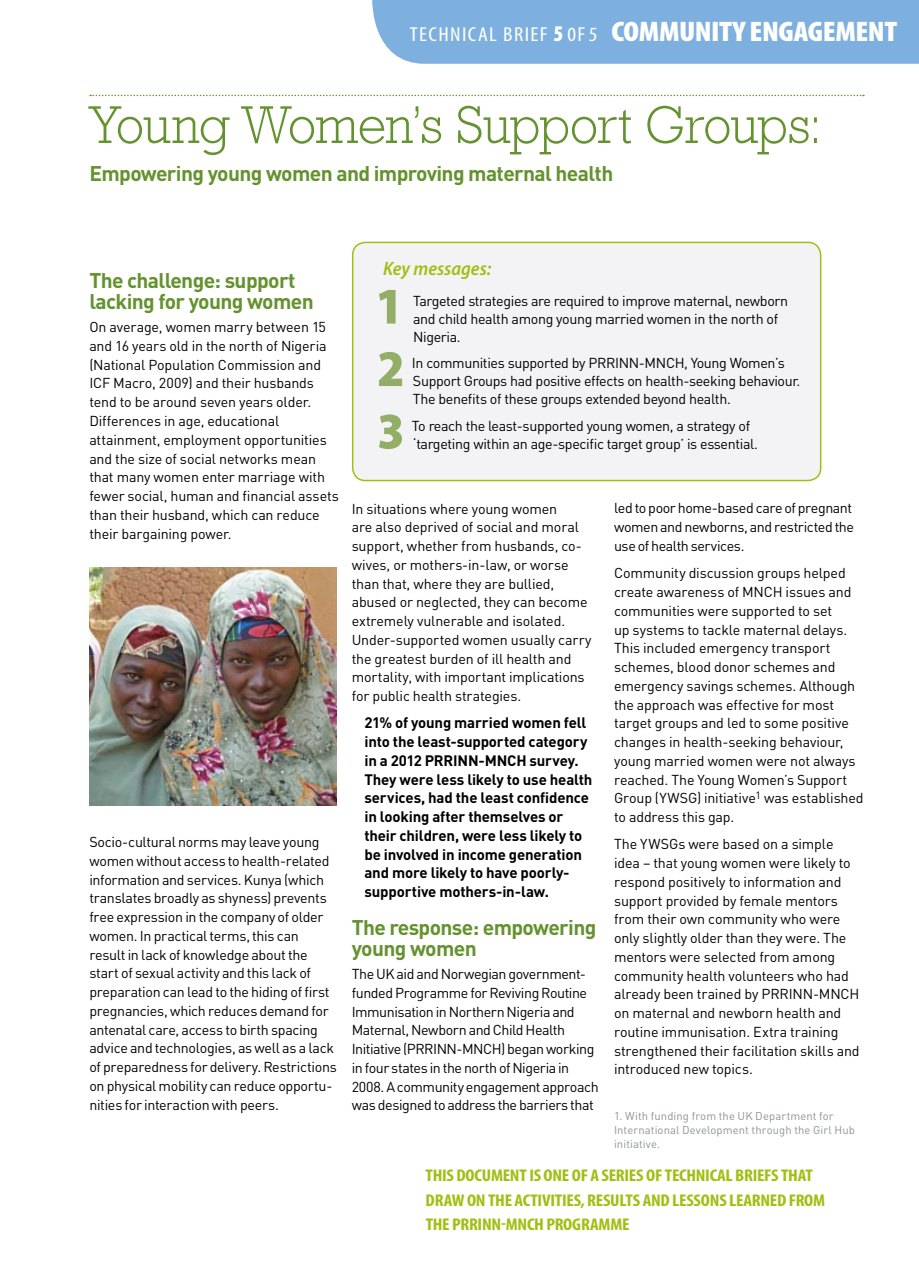
<style>
.page{position:relative;width:919px;height:1263px;background:#fff}
.page>*{position:absolute;margin:0;border:0;box-sizing:border-box;transform-origin:0 0}
.t1{font:300 54px "Rockwell Std";letter-spacing:-.015em;color:#64922e;scale:.95 1}
.t2{font:900 semi-condensed 51.75px "Myriad Pro";color:#93af67}
.t3{font:900 condensed 28.35px "Myriad Pro";letter-spacing:-.015em;color:#fff;scale:1.11 1}
.t4{font:700 21px/21px "DIN Pro";letter-spacing:-.03em;color:#64922e}
.t5{font:italic 600 semi-condensed 19.5px "Myriad Pro";color:#a2be11}
.t6{font:700 condensed 16.95px/24.3px "Myriad Pro";letter-spacing:-.015em;color:#a2be11;scale:1.11 1}
.t7{font:700 15px/18.8px "DIN Pro";letter-spacing:-.01em;color:#000}
.t8{font:14.25px/18.8px "DIN Pro";letter-spacing:-.015em;color:#000}
.t9{font:11.25px/14.2px "DIN Pro";letter-spacing:.01em;color:#8f929c}
.s1{font-weight:400;font-size:20.25px}
.s2{font-size:22.5px}
</style>
<div class="page">
<div style="left:372px;top:0;width:546px;height:64px;background:#7eb0df"></div>
<svg style="left:90px;top:95px;width:773px;height:1px"></svg>
<div style="left:352px;top:242px;width:468px;height:238px;background:#f3f3f6;border-radius:13px"></div>
<div style="left:352px;top:242px;width:469px;height:239px;border:2px solid #a2be11;border-radius:13px"></div>
<img style="left:89px;top:567px;width:247px;height:238px">
<h3 class="t3" style="left:410px;top:13px;width:440px"><span class="s1">TECHNICAL BRIEF</span> <span class="s2">5</span> <span class="s1">0F5</span> COMMUNITY ENGAGEMENT</h3>
<h1 class="t1" style="left:89px;top:94px;width:772px">Young Women’s Support Groups:</h1>
<h3 class="t4" style="left:89px;top:162px;width:525px">Empowering young women and improving maternal health</h3>
<h3 class="t4" style="left:89px;top:269px;width:226px">The challenge: support lacking for young women</h3>
<p class="t8" style="left:89px;top:317px;width:251px">On average, women marry between 15 and 16 years old in the north of Nigeria (National Population Commission and ICF Macro, 2009) and their husbands tend to be around seven years older.<br>Differences in age, educational attainment, employment opportunities and the size of social networks mean that many women enter marriage with fewer social, human and financial assets than their husband, which can reduce their bargaining power.</p>
<p class="t8" style="left:89px;top:832px;width:249px">Socio-cultural norms may leave young women without access to health-related information and services. Kunya (which translates broadly as shyness) prevents free expression in the company of older women. In practical terms, this can result in lack of knowledge about the start of sexual activity and this lack of preparation can lead to the hiding of first pregnancies, which reduces demand for antenatal care, access to birth spacing advice and technologies, as well as a lack of preparedness for delivery. Restrictions on physical mobility can reduce opportu&shy;nities for interaction with peers.</p>
<h3 class="t5" style="left:383px;top:256px;width:110px">Key messages:</h3>
<h2 class="t2" style="left:375px;top:272px;width:29px">1</h2>
<p class="t8" style="left:413px;top:291px;width:377px;line-height:18px">Targeted strategies are required to improve maternal, newborn and child health among young married women in the north of<br>Nigeria.</p>
<h2 class="t2" style="left:377px;top:334px;width:29px">2</h2>
<p class="t8" style="left:412px;top:353px;width:390px;line-height:18px">In communities supported by PRRINN-MNCH, Young Women’s<br>Support Groups had positive effects on health-seeking behaviour.<br>The benefits of these groups extended beyond health.</p>
<h2 class="t2" style="left:377px;top:397px;width:29px">3</h2>
<p class="t8" style="left:412px;top:416px;width:347px;line-height:18px">To reach the least-supported young women, a strategy of ‘targeting within an age-specific target group’ is essential.</p>
<p class="t8" style="left:351px;top:498px;width:241px">In situations where young women<br>are also deprived of social and moral support, whether from husbands, co&shy;wives, or mothers-in-law, or worse than that, where they are bullied, abused or neglected, they can become extremely vulnerable and isolated.<br>Under-supported women usually carry the greatest burden of ill health and mortality, with important implications for public health strategies.</p>
<p class="t7" style="left:364px;top:713px;width:229px">21% of young married women fell into the least-supported category in a 2012 PRRINN-MNCH survey.<br>They were less likely to use health services, had the least confidence in looking after themselves or their children, were less likely to be involved in income generation and more likely to have poorly&shy;supportive mothers-in-law.</p>
<h3 class="t4" style="left:351px;top:916px;width:246px">The response: empowering young women</h3>
<p class="t8" style="left:351px;top:964px;width:248px">The UK aid and Norwegian government&shy;funded Programme for Reviving Routine Immunisation in Northern Nigeria and Maternal, Newborn and Child Health Initiative (PRRINN-MNCH) began working in four states in the north of Nigeria in 2008. A community engagement approach was designed to address the barriers that</p>
<p class="t8" style="left:614px;top:498px;width:241px">led to poor home-based care of pregnant women and newborns, and restricted the use of health services.</p>
<p class="t8" style="left:614px;top:563px;width:251px">Community discussion groups helped create awareness of MNCH issues and communities were supported to set<br>up systems to tackle maternal delays.<br>This included emergency transport schemes, blood donor schemes and emergency savings schemes. Although the approach was effective for most target groups and led to some positive changes in health-seeking behaviour, young married women were not always reached. The Young Women’s Support Group (YWSG) initiative<sup>1</sup> was established to address this gap.</p>
<p class="t8" style="left:614px;top:834px;width:247px">The YWSGs were based on a simple idea – that young women were likely to respond positively to information and support provided by female mentors from their own community who were only slightly older than they were. The mentors were selected from among community health volunteers who had already been trained by PRRINN-MNCH on maternal and newborn health and routine immunisation. Extra training strengthened their facilitation skills and introduced new topics.</p>
<p class="t9" style="left:614px;top:1108px;width:242px">1. With funding from the UK Department for<br>International Development through the Girl Hub initiative.</p>
<p class="t6" style="left:425px;top:1163px;width:361px">THIS DOCUMENT IS ONE OF A SERIES OF TECHNICAL BRIEFS THAT<br>DRAW ON THE ACTIVITIES, RESULTS AND LESSONS LEARNED FROM<br>THE PRRINN</p>
<p class="t6" style="left:501px;top:1212px;width:14px">-MNCH</p>
<p class="t6" style="left:546px;top:1212px;width:76px">PROGRAMME</p>
</div>
